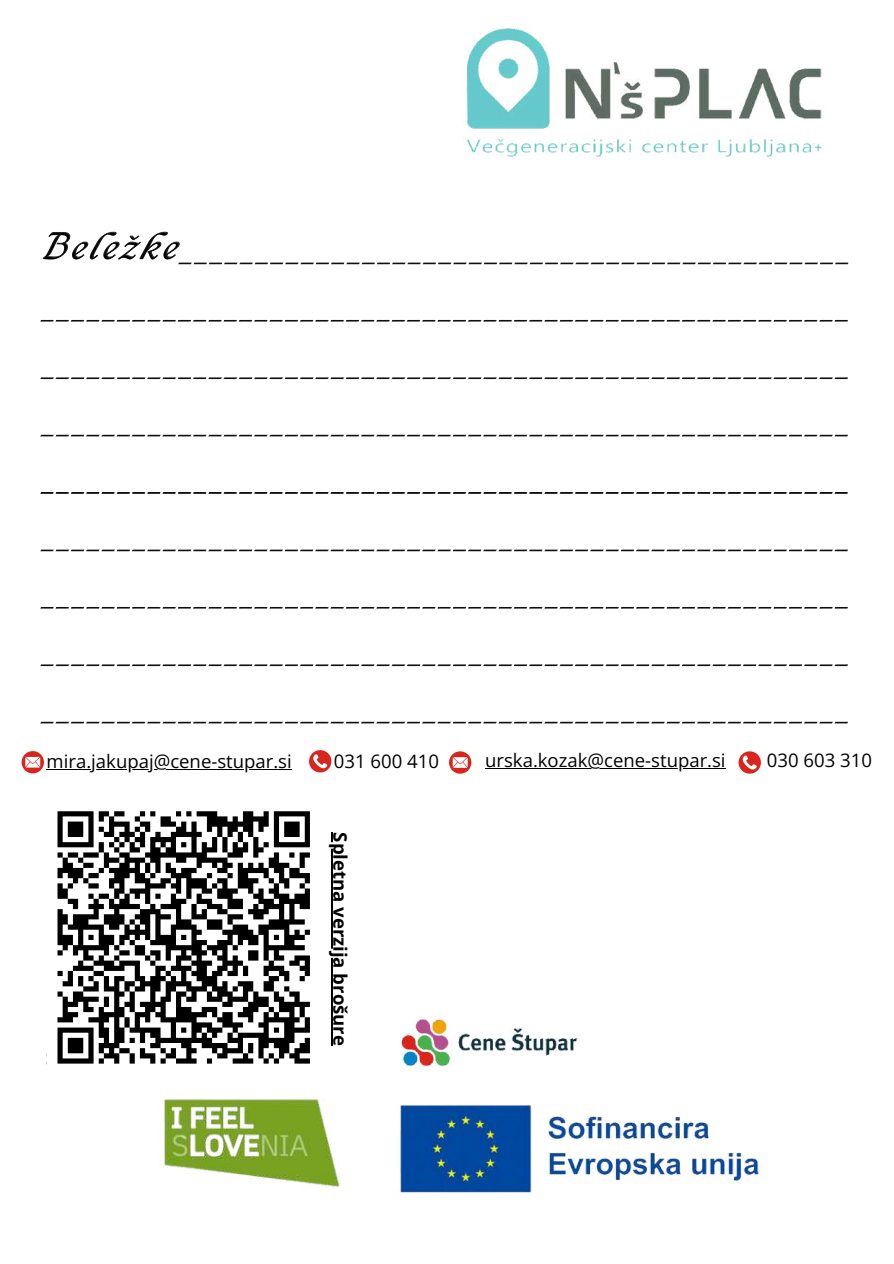
<style>
.page{position:relative;width:894px;height:1264px;background:#fff}
.page>*{position:absolute;margin:0;border:0;box-sizing:border-box;transform-origin:0 0}
.t1{font:italic 32.7px/57.3px "The Seasons";letter-spacing:.12em;color:#000;text-align:justify}
.t2{font:18.6px "Open Sans";color:#000}
.t3{font:700 18.6px "Open Sans";color:#000}
</style>
<div class="page">
<img style="left:466px;top:28px;width:356px;height:129px">
<img style="left:164px;top:1099px;width:176px;height:89px">
<img style="left:400px;top:1105px;width:359px;height:88px">
<svg style="left:42px;top:231px;width:807px;height:34px"></svg>
<svg style="left:41px;top:320px;width:806px;height:1px"></svg>
<svg style="left:41px;top:377px;width:806px;height:2px;background:#717171"></svg>
<svg style="left:41px;top:435px;width:806px;height:1px"></svg>
<svg style="left:41px;top:492px;width:806px;height:2px;background:#565656"></svg>
<svg style="left:41px;top:549px;width:806px;height:2px;background:#838383"></svg>
<svg style="left:41px;top:607px;width:806px;height:1px"></svg>
<svg style="left:41px;top:664px;width:806px;height:2px;background:#727272"></svg>
<svg style="left:41px;top:721px;width:806px;height:2px;background:#959595"></svg>
<svg style="left:57px;top:811px;width:253px;height:253px"></svg>
<svg style="left:22px;top:751px;width:25px;height:22px"></svg>
<svg style="left:309px;top:750px;width:22px;height:22px"></svg>
<svg style="left:449px;top:751px;width:22px;height:22px"></svg>
<hr style="left:485px;top:768px;width:240px;height:1px;background:#000">
<svg style="left:738px;top:751px;width:22px;height:22px"></svg>
<hr style="left:47px;top:769px;width:245px;height:1px;background:#000">
<hr style="left:331px;top:832px;width:1px;height:213px;background:#000">
<img style="left:401px;top:1019px;width:177px;height:47px">
<p class="t1" style="left:43px;top:221px;width:807px">Beležke____________________________________________ _____________________________________________________ _____________________________________________________ _____________________________________________________ _____________________________________________________ _____________________________________________________ _____________________________________________________ _____________________________________________________ _____________________________________________________</p>
<p class="t2" style="left:47px;top:748px;width:246px">mira.jakupaj@cene-stupar.si</p>
<p class="t2" style="left:334px;top:747px;width:106px">031 600 410</p>
<p class="t2" style="left:485px;top:747px;width:242px">urska.kozak@cene-stupar.si</p>
<p class="t2" style="left:766px;top:747px;width:106px">030 603 310</p>
<p class="t3" style="left:353px;top:832px;width:215px;rotate:90deg">Spletna verzija brošure</p>
</div>
